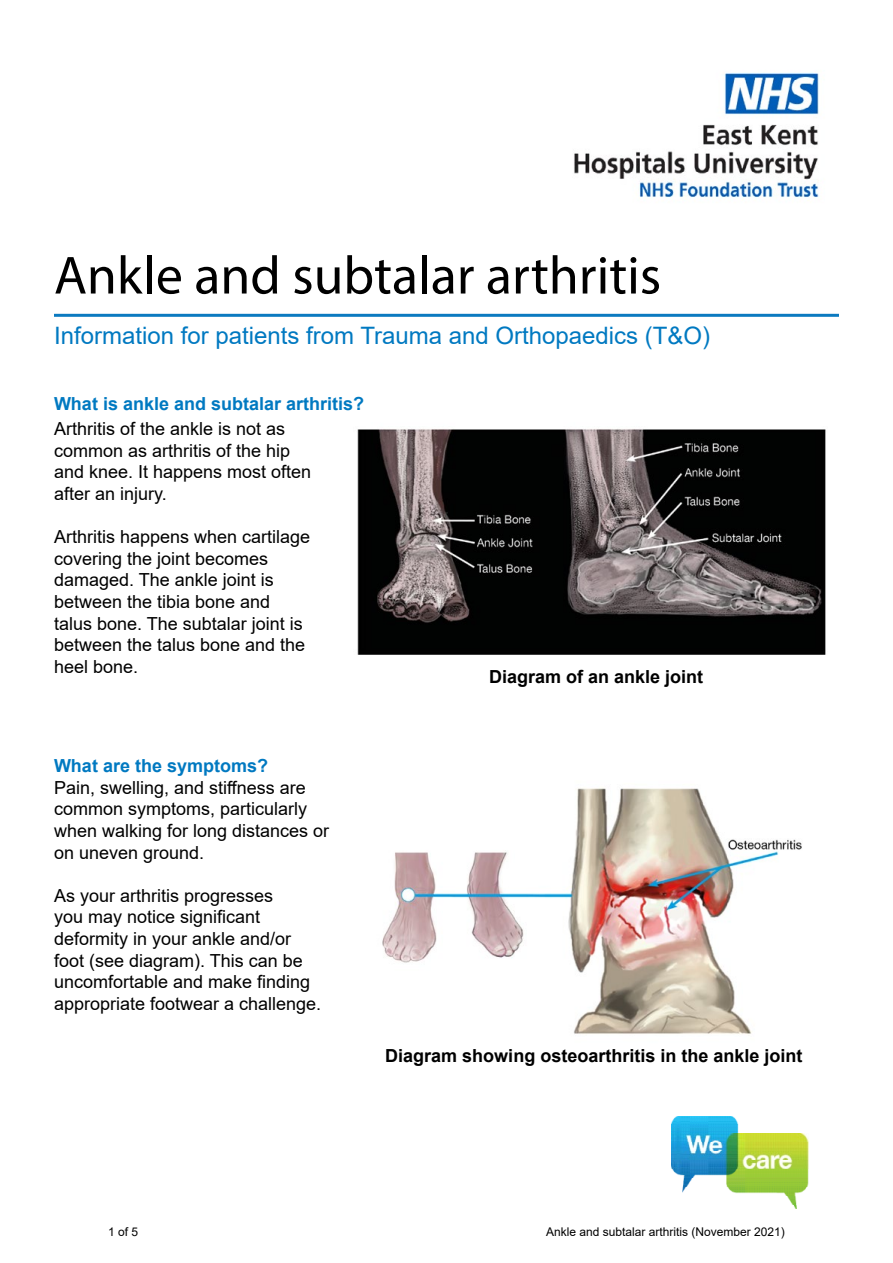
<style>
.page{position:relative;width:893px;height:1263px;background:#fff}
.page>*{position:absolute;margin:0;border:0;box-sizing:border-box;transform-origin:0 0}
.t1{font:54px "Myriad Pro";color:#000}
.t2{font:24px "Arial";color:#0079c1}
.t3{font:18px/21.6px "Arial";color:#000}
.t4{font:700 18px "Arial";color:#000}
.t5{font:700 18px "Arial";color:#0079c1}
.t6{font:12px "Arial";color:#000}
</style>
<div class="page">
<hr style="left:54px;top:314px;width:785px;height:3px;background:#0b7ac0">
<img style="left:672px;top:1117px;width:136px;height:92px">
<img style="left:574px;top:72px;width:245px;height:128px">
<img style="left:357px;top:429px;width:469px;height:226px">
<img style="left:382px;top:788px;width:420px;height:246px">
<p class="t1" style="left:54px;top:242px;width:609px">Ankle and subtalar arthritis</p>
<p class="t2" style="left:54px;top:319px;width:658px">Information for patients from Trauma and Orthopaedics (T&amp;O)</p>
<p class="t5" style="left:54px;top:391px;width:312px">What is ankle and subtalar arthritis?</p>
<p class="t3" style="left:54px;top:418px;width:259px">Arthritis of the ankle is not as common as arthritis of the hip and knee. It happens most often after an injury.</p>
<p class="t3" style="left:54px;top:526px;width:258px">Arthritis happens when cartilage covering the joint becomes damaged. The ankle joint is between the tibia bone and talus bone. The subtalar joint is between the talus bone and the heel bone.</p>
<p class="t4" style="left:489px;top:664px;width:216px">Diagram of an ankle joint</p>
<p class="t5" style="left:54px;top:753px;width:216px">What are the symptoms?</p>
<p class="t3" style="left:54px;top:776px;width:277px">Pain, swelling, and stiffness are common symptoms, particularly when walking for long distances or on uneven ground.</p>
<p class="t3" style="left:54px;top:884px;width:269px">As your arthritis progresses<br>you may notice significant deformity in your ankle and/or foot (see diagram). This can be uncomfortable and make finding appropriate footwear a challenge.</p>
<p class="t4" style="left:385px;top:1043px;width:419px">Diagram showing osteoarthritis in the ankle joint</p>
<p class="t6" style="left:108px;top:1223px;width:32px">1 of 5</p>
<p class="t6" style="left:546px;top:1223px;width:240px">Ankle and subtalar arthritis (November 2021)</p>
</div>
